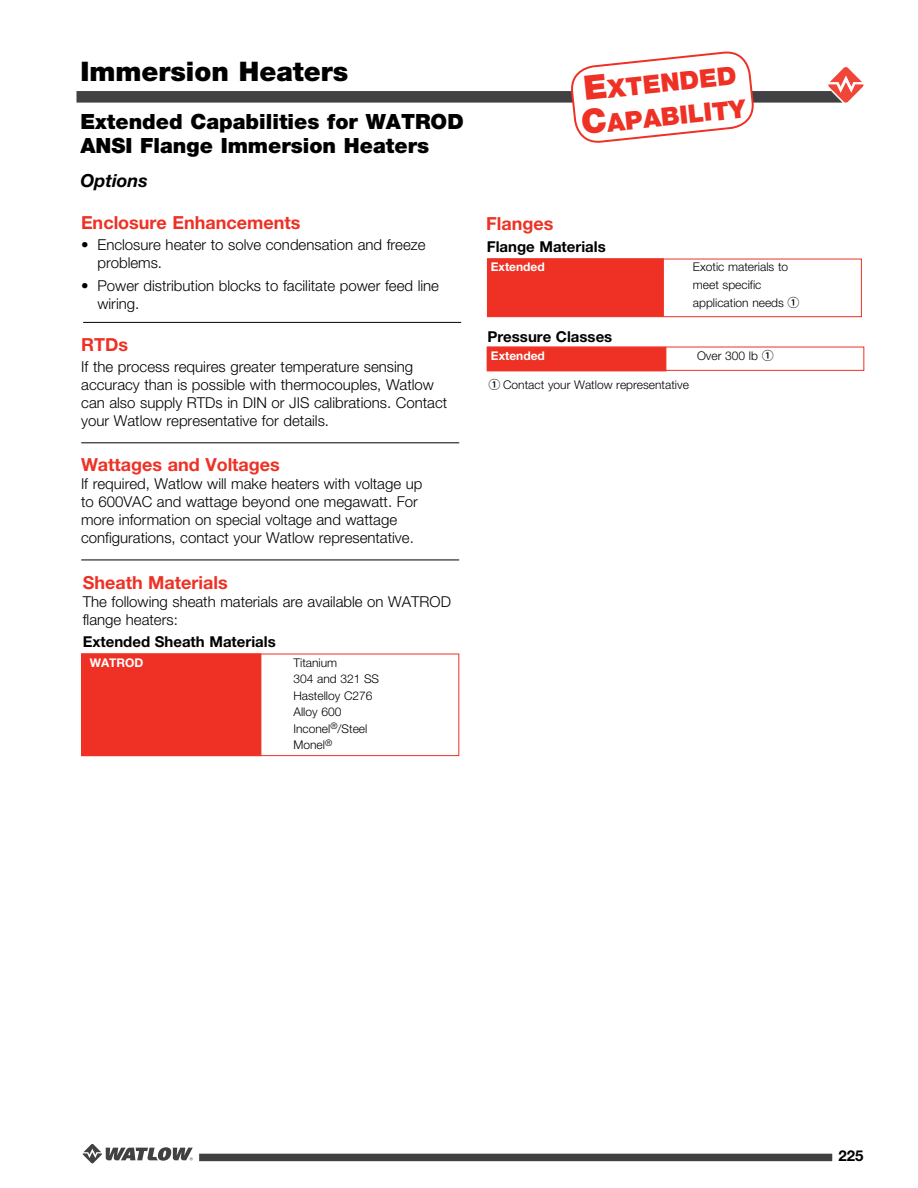
<style>
.page{position:relative;width:918px;height:1188px;background:#fff}
.page>*{position:absolute;margin:0;border:0;box-sizing:border-box;transform-origin:0 0}
.t1{font:900 27px "Helvetica Neue LT Std";color:#000}
.t2{font:900 25.2px/33.8px "Helvetica Neue LT Std";color:#ee3124}
.t3{font:900 21px/24px "Helvetica Neue LT Std";color:#000}
.t4{font:700 18px "Helvetica Neue LT Std";color:#ee3124}
.t5{font:italic 700 18px "Helvetica Neue LT Std";color:#000}
.t6{font:300 15px/18px "Helvetica Neue LT Std";color:#000}
.t7{font:700 15px "Helvetica Neue LT Std";color:#000}
.t8{font:300 12px/16.5px "Helvetica Neue LT Std";color:#000}
.t9{font:700 12px "Helvetica Neue LT Std";color:#fff}
.s1{font-size:33.75px}
.s2{font-family:"Koz Go Pro";font-weight:500}
</style>
<div class="page">
<svg style="left:83px;top:1144px;width:110px;height:20px"></svg>
<div style="left:199px;top:1154px;width:633px;height:7px;background:#414042"></div>
<div style="left:81px;top:654px;width:180px;height:102px;background:#ee3124"></div>
<div style="left:81px;top:654px;width:378px;height:102px;border:1px solid #ee3124"></div>
<hr style="left:83px;top:322px;width:378px;height:1px;background:#000">
<hr style="left:81px;top:442px;width:378px;height:1px;background:#000">
<hr style="left:81px;top:560px;width:378px;height:1px;background:#000">
<div style="left:487px;top:258px;width:177px;height:59px;background:#ee3124;border:1px solid #ee3124"></div>
<div style="left:487px;top:259px;width:375px;height:58px;border:1px solid #ee3124"></div>
<div style="left:487px;top:347px;width:179px;height:24px;background:#ee3124"></div>
<div style="left:487px;top:347px;width:377px;height:24px;border:1px solid #ee3124"></div>
<svg style="left:76px;top:51px;width:788px;height:92px"></svg>
<h1 class="t1" style="left:80px;top:55px;width:269px">Immersion Heaters</h1>
<h3 class="t3" style="left:80px;top:109px;width:385px">Extended Capabilities for WATROD<br>ANSI Flange Immersion Heaters</h3>
<p class="t5" style="left:80px;top:169px;width:69px">Options</p>
<p class="t4" style="left:81px;top:212px;width:221px">Enclosure Enhancements</p>
<p class="t6" style="left:97px;top:235px;width:330px;text-indent:-16px">• Enclosure heater to solve condensation and freeze problems.</p>
<p class="t6" style="left:97px;top:276px;width:343px;text-indent:-16px">• Power distribution blocks to facilitate power feed line wiring.</p>
<p class="t4" style="left:81px;top:333px;width:48px">RTDs</p>
<p class="t6" style="left:81px;top:357px;width:368px">If the process requires greater temperature sensing accuracy than is possible with thermocouples, Watlow can also supply RTDs in DIN or JIS calibrations. Contact your Watlow representative for details.</p>
<p class="t4" style="left:81px;top:454px;width:200px">Wattages and Voltages</p>
<p class="t6" style="left:81px;top:475px;width:343px">If required, Watlow will make heaters with voltage up to 600VAC and wattage beyond one megawatt. For more information on special voltage and wattage configurations, contact your Watlow representative.</p>
<p class="t4" style="left:83px;top:572px;width:147px">Sheath Materials</p>
<p class="t6" style="left:83px;top:593px;width:370px">The following sheath materials are available on WATROD flange heaters:</p>
<p class="t7" style="left:83px;top:633px;width:195px">Extended Sheath Materials</p>
<p class="t9" style="left:90px;top:655px;width:55px">WATROD</p>
<p class="t8" style="left:293px;top:654px;width:87px">Titanium<br>304 and 321 SS<br>Hastelloy C276<br>Alloy 600<br>Inconel<sup>®</sup>/Steel<br>Monel<sup>®</sup></p>
<h2 class="t2" style="left:576px;top:75px;width:167px;rotate:-6deg"><span class="s1">E</span>xte nde d<br><span class="s1">C</span>apability</h2>
<p class="t4" style="left:486px;top:213px;width:69px">Flanges</p>
<p class="t7" style="left:487px;top:237px;width:120px">Flange Materials</p>
<p class="t9" style="left:491px;top:259px;width:55px">Extended</p>
<p class="t8" style="left:693px;top:257px;width:108px;line-height:18px">Exotic materials to meet specific application needs <span class="s2">①</span></p>
<p class="t7" style="left:487px;top:327px;width:126px">Pressure Classes</p>
<p class="t9" style="left:491px;top:348px;width:55px">Extended</p>
<p class="t8" style="left:697px;top:347px;width:78px">Over 300 lb <span class="s2">①</span></p>
<p class="t8" style="left:488px;top:376px;width:202px"><span class="s2">①</span> Contact your Watlow representative</p>
<p class="t7" style="left:839px;top:1146px;width:27px">225</p>
</div>
